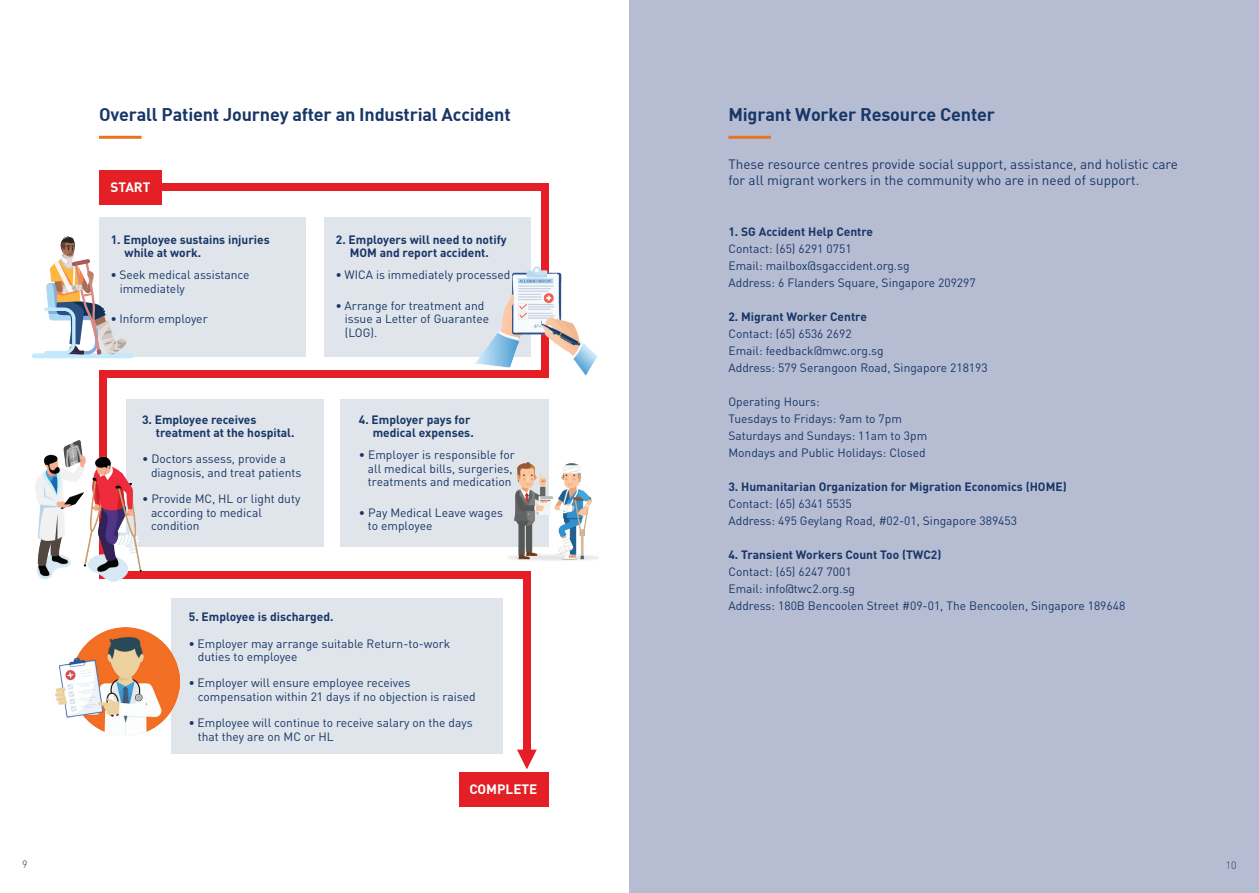
<style>
.page{position:relative;width:1259px;height:893px;background:#fff}
.page>*{position:absolute;margin:0;border:0;box-sizing:border-box;transform-origin:0 0}
.t1{font:700 18px "DIN";letter-spacing:-.01em;color:#183667}
.t2{font:13.5px/16.2px "DINOT";color:#183667}
.t3{font:700 13.5px "DINOT";color:#fff}
.t4{font:12px/13.5px "DINOT";color:#183667}
.t5{font:700 12px/13.5px "DINOT";color:#183667}
.t6{font:300 10.5px "DINOT";color:#17396a}
.s1{font-weight:700}
</style>
<div class="page">
<div style="left:629px;top:0;width:630px;height:893px;background:#b6bdd3"></div>
<div style="left:171px;top:599px;width:332px;height:155px;background:#dfe5eb"></div>
<div style="left:127px;top:399px;width:197px;height:147px;background:#dfe5eb"></div>
<div style="left:340px;top:399px;width:208px;height:147px;background:#dfe5eb"></div>
<div style="left:99px;top:218px;width:207px;height:139px;background:#dfe5eb"></div>
<div style="left:324px;top:218px;width:206px;height:139px;background:#dfe5eb"></div>
<hr style="left:728px;top:136px;width:43px;height:3px;background:#e87424">
<hr style="left:99px;top:136px;width:42px;height:3px;background:#e87424">
<div style="left:146px;top:183px;width:402px;height:7px;background:#e41f25"></div>
<div style="left:541px;top:183px;width:7px;height:195px;background:#e41f25"></div>
<div style="left:99px;top:371px;width:7px;height:208px;background:#e41f25"></div>
<div style="left:523px;top:571px;width:7px;height:184px;background:#e41f25"></div>
<div style="left:99px;top:170px;width:63px;height:34px;background:#e41f25"></div>
<div style="left:99px;top:371px;width:449px;height:7px;background:#e41f25"></div>
<div style="left:99px;top:571px;width:431px;height:8px;background:#e41f25"></div>
<div style="left:458px;top:772px;width:90px;height:34px;background:#e41f25"></div>
<svg style="left:517px;top:750px;width:20px;height:19px"></svg>
<div style="left:32px;top:353px;width:101px;height:5px;background:#c3e9fa;border-radius:3px"></div>
<svg style="left:44px;top:236px;width:83px;height:119px"></svg>
<img style="left:468px;top:262px;width:130px;height:115px">
<img style="left:35px;top:437px;width:112px;height:145px">
<img style="left:504px;top:459px;width:95px;height:102px">
<img style="left:56px;top:627px;width:124px;height:109px">
<h1 class="t1" style="left:99px;top:103px;width:413px">Overall Patient Journey after an Industrial Accident</h1>
<h1 class="t1" style="left:728px;top:103px;width:268px">Migrant Worker Resource Center</h1>
<p class="t3" style="left:110px;top:178px;width:42px">START</p>
<p class="t5" style="left:125px;top:232px;width:147px;text-indent:-14px">1. Employee sustains injuries while at work.</p>
<p class="t4" style="left:120px;top:268px;width:131px;text-indent:-9px"><span class="s1">•</span> Seek medical assistance immediately</p>
<p class="t4" style="left:111px;top:312px;width:98px"><span class="s1">•</span> Inform employer</p>
<p class="t5" style="left:156px;top:412px;width:140px;text-indent:-14px">3. Employee receives treatment at the hospital.</p>
<p class="t4" style="left:151px;top:452px;width:152px;text-indent:-9px">• Doctors assess, provide a diagnosis, and treat patients</p>
<p class="t4" style="left:151px;top:492px;width:151px;text-indent:-9px">• Provide MC, HL or light duty according to medical condition</p>
<p class="t5" style="left:336px;top:232px;width:172px;text-align:center">2. Employers will need to notify<br>MOM and report accident.</p>
<p class="t4" style="left:336px;top:268px;width:176px"><span class="s1">•</span> WICA is immediately processed</p>
<p class="t4" style="left:345px;top:298px;width:146px;text-indent:-9px"><span class="s1">•</span> Arrange for treatment and issue a Letter of Guarantee (LOG).</p>
<p class="t5" style="left:359px;top:412px;width:116px;text-align:right">4. Employer pays for medical expenses.</p>
<p class="t4" style="left:359px;top:448px;width:157px;text-align:center">• Employer is responsible for all medical bills, surgeries, treatments and medication</p>
<p class="t4" style="left:368px;top:505px;width:137px;text-indent:-9px">• Pay Medical Leave wages to employee</p>
<p class="t5" style="left:189px;top:610px;width:146px">5. Employee is discharged.</p>
<p class="t4" style="left:198px;top:636px;width:254px;text-indent:-9px"><span class="s1">•</span> Employer may arrange suitable Return-to-work duties to employee</p>
<p class="t4" style="left:198px;top:676px;width:279px;text-indent:-9px"><span class="s1">•</span> Employer will ensure employee receives compensation within 21 days if no objection is raised</p>
<p class="t4" style="left:198px;top:716px;width:276px;text-indent:-9px"><span class="s1">•</span> Employee will continue to receive salary on the days that they are on MC or HL</p>
<p class="t3" style="left:469px;top:780px;width:69px">COMPLETE</p>
<p class="t2" style="left:728px;top:155px;width:451px">These resource centres provide social support, assistance, and holistic care for all migrant workers in the community who are in need of support.</p>
<p class="t5" style="left:728px;top:224px;width:146px">1. SG Accident Help Centre</p>
<p class="t4" style="left:728px;top:239px;width:249px;line-height:17.1px">Contact: (65) 6291 0751<br>Email: mailbox@sgaccident.org.sg<br>Address: 6 Flanders Square, Singapore 209297</p>
<p class="t5" style="left:728px;top:309px;width:140px">2. Migrant Worker Centre</p>
<p class="t4" style="left:728px;top:324px;width:261px;line-height:17.1px">Contact: (65) 6536 2692<br>Email: feedback@mwc.org.sg<br>Address: 579 Serangoon Road, Singapore 218193</p>
<p class="t4" style="left:728px;top:393px;width:200px;line-height:17.1px">Operating Hours:<br>Tuesdays to Fridays: 9am to 7pm<br>Saturdays and Sundays: 11am to 3pm<br>Mondays and Public Holidays: Closed</p>
<p class="t5" style="left:728px;top:480px;width:340px">3. Humanitarian Organization for Migration Economics (HOME)</p>
<p class="t4" style="left:728px;top:495px;width:290px;line-height:17.1px">Contact: (65) 6341 5535<br>Address: 495 Geylang Road, #02-01, Singapore 389453</p>
<p class="t5" style="left:728px;top:548px;width:214px">4. Transient Workers Count Too (TWC2)</p>
<p class="t4" style="left:728px;top:563px;width:398px;line-height:17.1px">Contact: (65) 6247 7001<br>Email: info@twc2.org.sg<br>Address: 180B Bencoolen Street #09-01, The Bencoolen, Singapore 189648</p>
<p class="t6" style="left:22px;top:857px;width:7px">9</p>
<p class="t6" style="left:1225px;top:858px;width:12px">10</p>
</div>
